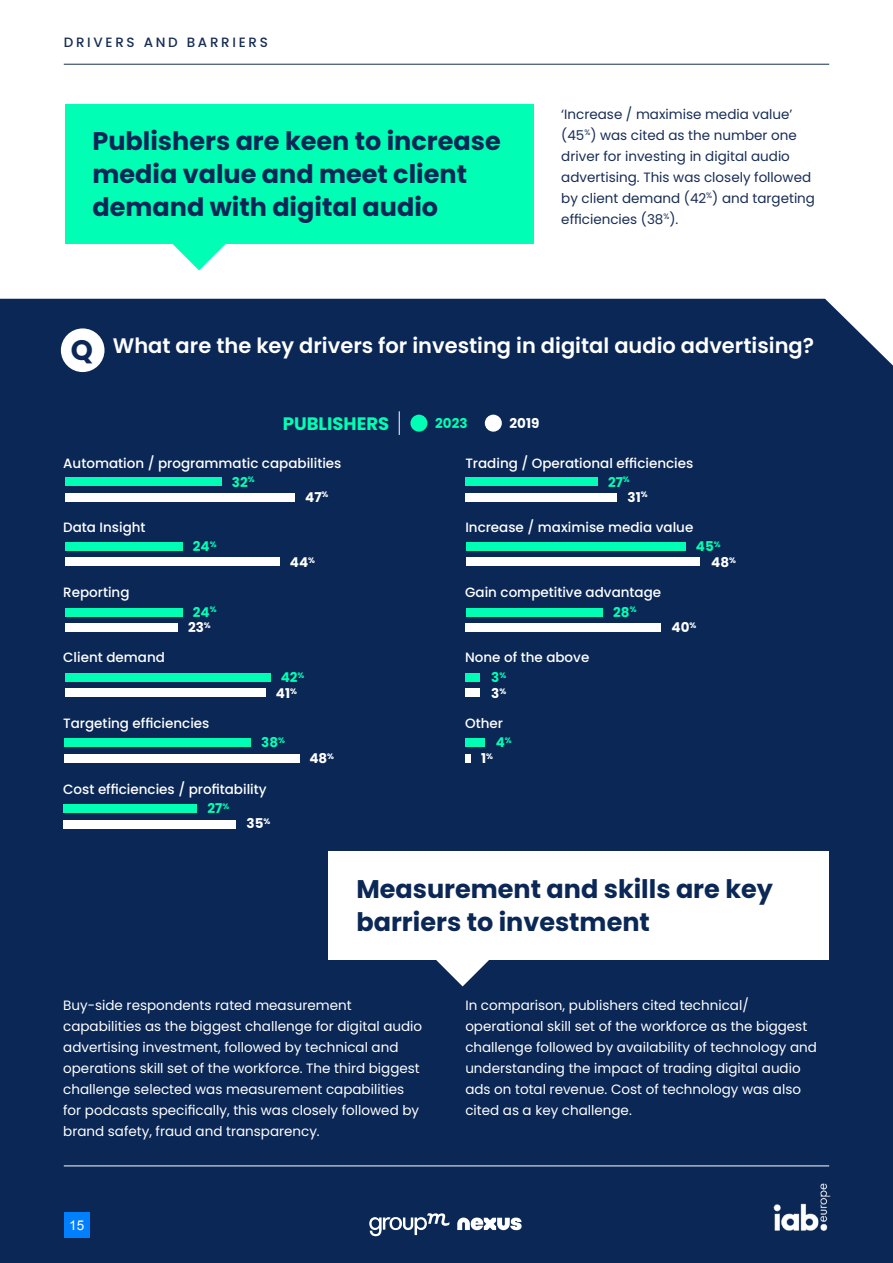
<style>
.page{position:relative;width:893px;height:1263px;background:#fff}
.page>*{position:absolute;margin:0;border:0;box-sizing:border-box;transform-origin:0 0}
.t1{font:700 28.2px "Poppins";color:#0a2756}
.t2{font:700 25.5px/33px "Poppins";color:#0a2756}
.t3{font:600 21px "Poppins";color:#fff}
.t4{font:700 18px "Poppins";color:#00ffb4}
.t5{font:13.5px/21px "Poppins";color:#fff}
.t6{font:500 13.5px "Poppins";color:#fff}
.t7{font:13.5px/21px "Poppins";color:#182d55}
.t8{font:700 13.5px/15.9px "Poppins";color:#00ffb4;text-align:center}
.t9{font:700 13.5px "Poppins";color:#fff}
.t10{font:500 13.5px "Poppins";letter-spacing:.2em;color:#162d54}
.t11{font:13.5px "Arial";color:#fff}
.s1{color:#fff}
</style>
<div class="page">
<div style="left:0;top:299px;width:893px;height:964px;background:#0a2756"></div>
<svg style="left:369px;top:1213px;width:81px;height:23px"></svg>
<svg style="left:457px;top:1217px;width:65px;height:13px"></svg>
<div style="left:64px;top:1212px;width:26px;height:26px;background:#0080ff"></div>
<hr style="left:64px;top:1165px;width:765px;height:1px;background:#fff">
<hr style="left:64px;top:64px;width:765px;height:1px;background:#162d54">
<div style="left:65px;top:608px;width:117px;height:8px;background:#00ffb4"></div>
<div style="left:65px;top:623px;width:112px;height:9px;background:#fff"></div>
<div style="left:65px;top:673px;width:205px;height:9px;background:#00ffb4"></div>
<div style="left:65px;top:689px;width:200px;height:8px;background:#fff"></div>
<div style="left:64px;top:738px;width:187px;height:9px;background:#00ffb4"></div>
<div style="left:64px;top:754px;width:235px;height:8px;background:#fff"></div>
<div style="left:64px;top:804px;width:133px;height:9px;background:#00ffb4"></div>
<div style="left:64px;top:820px;width:172px;height:8px;background:#fff"></div>
<div style="left:466px;top:673px;width:14px;height:9px;background:#00ffb4"></div>
<div style="left:466px;top:689px;width:14px;height:8px;background:#fff"></div>
<div style="left:465px;top:738px;width:20px;height:9px;background:#00ffb4"></div>
<div style="left:465px;top:754px;width:5px;height:8px;background:#fff"></div>
<div style="left:65px;top:478px;width:156px;height:8px;background:#00ffb4"></div>
<div style="left:65px;top:493px;width:230px;height:9px;background:#fff"></div>
<div style="left:65px;top:542px;width:117px;height:9px;background:#00ffb4"></div>
<div style="left:65px;top:558px;width:215px;height:8px;background:#fff"></div>
<div style="left:465px;top:478px;width:132px;height:8px;background:#00ffb4"></div>
<div style="left:465px;top:493px;width:152px;height:9px;background:#fff"></div>
<div style="left:466px;top:542px;width:219px;height:9px;background:#00ffb4"></div>
<div style="left:466px;top:558px;width:234px;height:8px;background:#fff"></div>
<div style="left:466px;top:608px;width:136px;height:8px;background:#00ffb4"></div>
<div style="left:466px;top:623px;width:195px;height:9px;background:#fff"></div>
<div style="left:410px;top:415px;width:17px;height:17px;background:#00ffb4;border-radius:50%"></div>
<div style="left:485px;top:415px;width:17px;height:17px;background:#fff;border-radius:50%"></div>
<svg style="left:399px;top:411px;width:1px;height:24px"></svg>
<div style="left:61px;top:328px;width:44px;height:44px;background:#fff;border-radius:50%"></div>
<svg style="left:172px;top:244px;width:54px;height:26px"></svg>
<div style="left:65px;top:105px;width:469px;height:139px;background:#00ffb4"></div>
<svg style="left:431px;top:960px;width:64px;height:26px"></svg>
<div style="left:329px;top:852px;width:500px;height:108px;background:#fff"></div>
<p class="t10" style="left:64px;top:35px;width:206px">DRIVERS AND BARRIERS</p>
<h2 class="t2" style="left:93px;top:125px;width:410px">Publishers are keen to increase media value and meet client demand with digital audio</h2>
<p class="t7" style="left:561px;top:104px;width:255px">‘Increase / maximise media value’ (45<sup>%</sup>) was cited as the number one driver for investing in digital audio advertising. This was closely followed by client demand (42<sup>%</sup>) and targeting efficiencies (38<sup>%</sup>).</p>
<h1 class="t1" style="left:71px;top:334px;width:24px">Q</h1>
<h3 class="t3" style="left:113px;top:334px;width:703px">What are the key drivers for investing in digital audio advertising?</h3>
<h3 class="t4" style="left:283px;top:413px;width:108px">PUBLISHERS</h3>
<p class="t8" style="left:435px;top:415px;width:34px">2023</p>
<p class="t9" style="left:510px;top:415px;width:31px">2019</p>
<p class="t6" style="left:63px;top:455px;width:280px">Automation / programmatic capabilities</p>
<p class="t6" style="left:465px;top:455px;width:229px">Trading / Operational efficiencies</p>
<p class="t8" style="left:232px;top:474px;width:24px">32<sup>%</sup></p>
<p class="t9" style="left:305px;top:489px;width:25px">47<sup>%</sup></p>
<p class="t8" style="left:628px;top:474px;width:22px;line-height:15px;text-align:left;text-indent:-20px">27<sup>%<br></sup><span class="s1">31</span><sup>%</sup></p>
<p class="t6" style="left:63px;top:520px;width:84px">Data Insight</p>
<p class="t6" style="left:465px;top:520px;width:230px">Increase / maximise media value</p>
<p class="t8" style="left:193px;top:539px;width:25px">24<sup>%</sup></p>
<p class="t9" style="left:290px;top:555px;width:27px">44<sup>%</sup></p>
<p class="t6" style="left:63px;top:584px;width:68px">Reporting</p>
<p class="t6" style="left:465px;top:584px;width:198px">Gain competitive advantage</p>
<p class="t8" style="left:188px;top:604px;width:30px;line-height:15.5px">24<sup>%<br></sup><span class="s1">23</span><sup>%</sup></p>
<p class="t6" style="left:63px;top:650px;width:103px">Client demand</p>
<p class="t6" style="left:465px;top:650px;width:126px">None of the above</p>
<p class="t8" style="left:276px;top:670px;width:30px">42<sup>%<br></sup><span class="s1">41</span><sup>%</sup></p>
<p class="t8" style="left:491px;top:670px;width:17px">3<sup>%</sup></p>
<p class="t9" style="left:491px;top:686px;width:17px">3<sup>%</sup></p>
<p class="t6" style="left:63px;top:715px;width:148px">Targeting efficiencies</p>
<p class="t6" style="left:465px;top:715px;width:39px">Other</p>
<p class="t8" style="left:261px;top:734px;width:25px">38<sup>%</sup></p>
<p class="t6" style="left:63px;top:781px;width:205px">Cost efficiencies / profitability</p>
<p class="t8" style="left:208px;top:801px;width:23px">27<sup>%</sup></p>
<p class="t9" style="left:247px;top:816px;width:25px">35<sup>%</sup></p>
<p class="t9" style="left:309px;top:750px;width:26px">48<sup>%</sup></p>
<p class="t8" style="left:496px;top:734px;width:17px">4<sup>%</sup></p>
<p class="t9" style="left:481px;top:750px;width:13px">1<sup>%</sup></p>
<p class="t8" style="left:613px;top:604px;width:25px">28<sup>%</sup></p>
<p class="t8" style="left:711px;top:539px;width:26px;text-align:left;text-indent:-15px">45<sup>%<br></sup><span class="s1">48</span><sup>%</sup></p>
<p class="t9" style="left:672px;top:620px;width:26px">40<sup>%</sup></p>
<h2 class="t2" style="left:356px;top:873px;width:418px">Measurement and skills are key barriers to investment</h2>
<p class="t5" style="left:63px;top:994px;width:361px">Buy-side respondents rated measurement capabilities as the biggest challenge for digital audio advertising investment, followed by technical and operations skill set of the workforce. The third biggest challenge selected was measurement capabilities for podcasts specifically, this was closely followed by brand safety, fraud and transparency.</p>
<p class="t5" style="left:465px;top:994px;width:353px">In comparison, publishers cited technical/ operational skill set of the workforce as the biggest challenge followed by availability of technology and understanding the impact of trading digital audio ads on total revenue. Cost of technology was also cited as a key challenge.</p>
<p class="t11" style="left:69px;top:1216px;width:17px">15</p>
</div>
